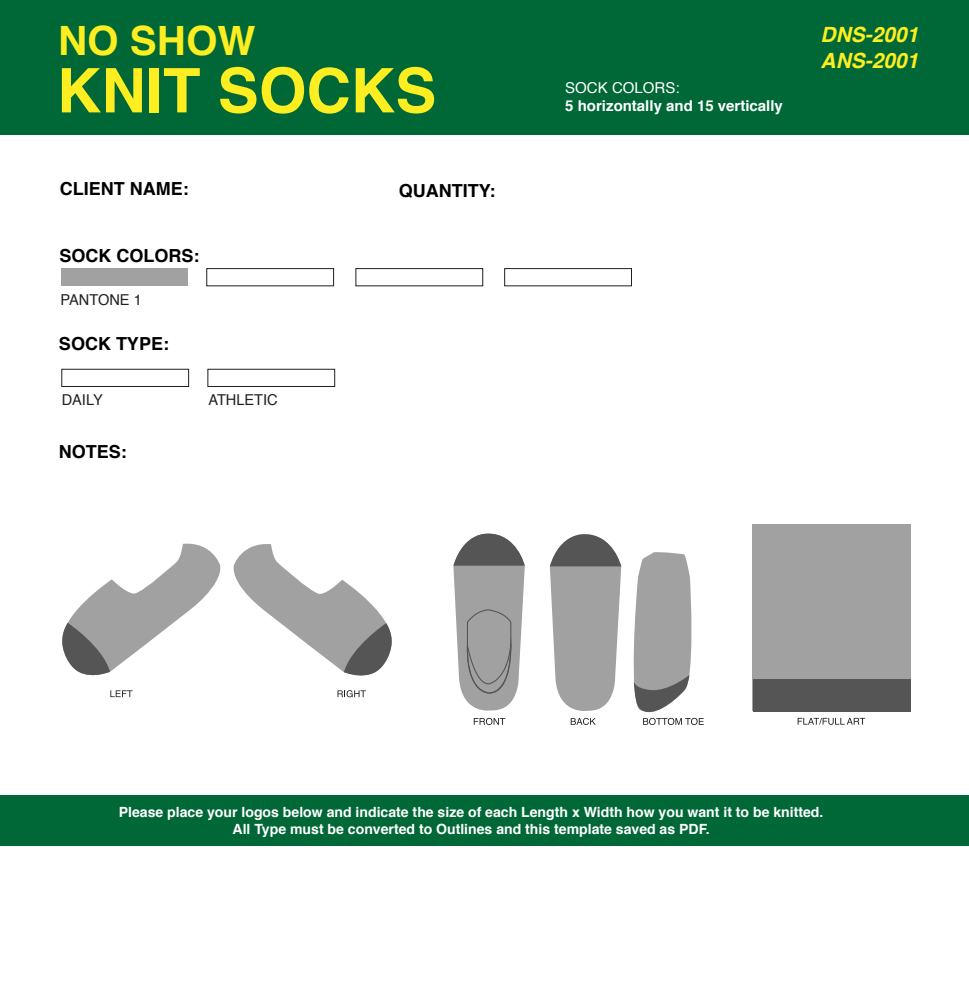
<style>
.page{position:relative;width:969px;height:981px;background:#fff}
.page>*{position:absolute;margin:0;border:0;box-sizing:border-box;transform-origin:0 0}
.t1{font:700 61.5px "Helvetica";color:#fcee21}
.t2{font:700 40.35px "Helvetica";color:#fcee21}
.t3{font:italic 700 21px/25.2px "Helvetica";color:#fcee21}
.t4{font:700 18px "Helvetica";color:#000}
.t5{font:700 15px "Helvetica";color:#fff}
.t6{font:15px "Helvetica";color:#231f20}
.t7{font:15px "Helvetica";color:#fff}
.t8{font:700 14.1px/16.8px "Helvetica";color:#fff;text-align:center}
</style>
<div class="page">
<div style="left:0;top:0;width:969px;height:135px;background:#006837"></div>
<div style="left:61px;top:269px;width:127px;height:17px;background:#a1a1a1"></div>
<div style="left:206px;top:268px;width:128px;height:18px;border:1px solid #221f20"></div>
<div style="left:356px;top:268px;width:127px;height:18px;border:1px solid #221f20"></div>
<div style="left:504px;top:268px;width:128px;height:18px;border:1px solid #221f20"></div>
<div style="left:1px;top:796px;width:968px;height:50px;background:#006837"></div>
<div style="left:61px;top:369px;width:128px;height:18px;border:1px solid #221f20"></div>
<div style="left:208px;top:369px;width:127px;height:18px;border:1px solid #221f20"></div>
<div style="left:752px;top:524px;width:158px;height:187px;background:#a1a1a1"></div>
<svg style="left:798px;top:718px;width:67px;height:7px"></svg>
<div style="left:753px;top:679px;width:157px;height:33px;background:#555"></div>
<svg style="left:633px;top:552px;width:71px;height:173px"></svg>
<svg style="left:62px;top:543px;width:159px;height:154px"></svg>
<svg style="left:233px;top:544px;width:159px;height:153px"></svg>
<svg style="left:550px;top:534px;width:71px;height:191px"></svg>
<svg style="left:453px;top:533px;width:72px;height:192px"></svg>
<h2 class="t2" style="left:58px;top:8px;width:199px">NO SHOW</h2>
<h3 class="t3" style="left:821px;top:23px;width:100px">DNS-2001<br>ANS-2001</h3>
<h1 class="t1" style="left:57px;top:41px;width:381px">KNIT SOCKS</h1>
<p class="t7" style="left:565px;top:76px;width:116px">SOCK COLORS:</p>
<p class="t5" style="left:565px;top:93px;width:219px">5 horizontally and 15 vertically</p>
<p class="t4" style="left:60px;top:174px;width:130px">CLIENT NAME:</p>
<p class="t4" style="left:399px;top:176px;width:98px">QUANTITY:</p>
<p class="t4" style="left:59px;top:241px;width:142px">SOCK COLORS:</p>
<p class="t6" style="left:61px;top:288px;width:83px">PANTONE 1</p>
<p class="t4" style="left:59px;top:329px;width:112px">SOCK TYPE:</p>
<p class="t6" style="left:62px;top:389px;width:43px">DAILY</p>
<p class="t6" style="left:208px;top:388px;width:71px">ATHLETIC</p>
<p class="t4" style="left:59px;top:437px;width:70px">NOTES:</p>
<p class="t8" style="left:119px;top:804px;width:706px">Please place your logos below and indicate the size of each Length x Width how you want it to be knitted.<br>All Type must be converted to Outlines and this template saved as PDF.</p>
</div>
